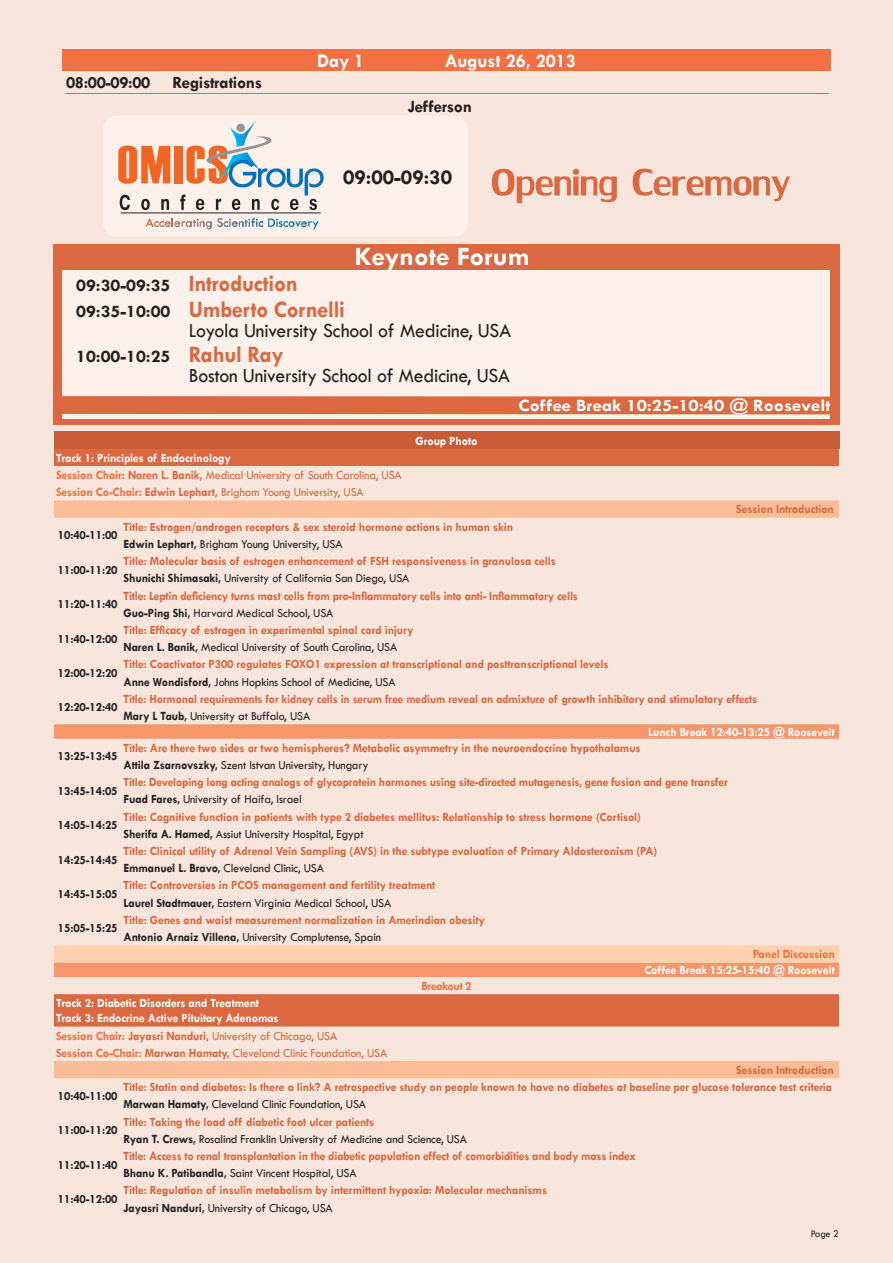
<style>
.page{position:relative;width:893px;height:1263px;background:#f8e6dc}
.page>*{position:absolute;margin:0;border:0;box-sizing:border-box;transform-origin:0 0}
.t1{font:57.15px "Lily UPC";color:#db6840}
.t2{font:700 26.7px "Tw Cen";color:#fff;scale:1.04 1}
.t3{font:700 23.7px/26px "Tw Cen";letter-spacing:-.01em;color:#db6840;scale:.95 1}
.t4{font:700 21.45px "Tw Cen";color:#231f20}
.t5{font:20.85px "Tw Cen";letter-spacing:-.01em;color:#231f20;scale:.95 1}
.t6{font:700 19.5px "Tw Cen";color:#fff}
.t7{font:700 17.85px "Tw Cen";color:#231f20;scale:1.04 1}
.t8{font:700 17.55px "Tw Cen";color:#fff;scale:1.1 1}
.t9{font:700 17.4px "Tw Cen";letter-spacing:-.02em;color:#231f20}
.t10{font:700 17.25px "Tw Cen";letter-spacing:-.02em;color:#231f20}
.t11{font:700 12.6px/17.2px "Tw Cen";letter-spacing:-.01em;color:#db6840;scale:.95 1}
.t12{font:12.6px/17.2px "Tw Cen";letter-spacing:-.01em;color:#db6840;scale:.95 1}
.t13{font:700 12.6px "Tw Cen";letter-spacing:-.01em;color:#231f20;scale:.95 1}
.t14{font:700 12.6px/15.1px "Tw Cen";letter-spacing:-.01em;color:#fff;scale:.95 1}
.t15{font:700 12.6px/17.2px "Tw Cen";letter-spacing:-.01em;color:#db6840;scale:.93 1}
.t16{font:12.6px/17.2px "Tw Cen";letter-spacing:-.01em;color:#231f20;scale:.95 1}
.t17{font:700 12.6px "Tw Cen";letter-spacing:-.01em;color:#f37042;scale:.95 1}
.t18{font:700 12.6px "Tw Cen";letter-spacing:-.03em;color:#f37042;scale:.95 1}
.t19{font:10.5px "Tw Cen";color:#231f20;scale:.95 1}
.s1{font-size:17.85px;color:#231f20}
.s2{font-size:23.7px;color:#db6840}
.s3{font-weight:700;color:#fff}
.s4{font-weight:700;color:#f37042}
.s5{font-weight:700}
.s6{color:#231f20}
.s7{font-weight:400;color:#231f20}
.s8{font-weight:700;color:#db6840}
</style>
<div class="page">
<div style="left:54px;top:432px;width:785px;height:17px;background:#c85c36"></div>
<div style="left:54px;top:449px;width:785px;height:17px;background:#db6840"></div>
<svg style="left:54px;top:500px;width:785px;height:578px"></svg>
<svg style="left:54px;top:724px;width:785px;height:253px"></svg>
<div style="left:54px;top:945px;width:785px;height:18px;background:#fdd1b0"></div>
<div style="left:103px;top:116px;width:365px;height:121px;background:#fef0ea;border-radius:14px"></div>
<svg style="left:118px;top:146px;width:52px;height:38px"></svg>
<div style="left:174px;top:146px;width:9px;height:37px;background:#f26522"></div>
<hr style="left:121px;top:213px;width:200px;height:1px;background:#231f20">
<svg style="left:120px;top:195px;width:10px;height:15px"></svg>
<svg style="left:141px;top:199px;width:9px;height:11px"></svg>
<svg style="left:161px;top:199px;width:8px;height:11px"></svg>
<svg style="left:180px;top:120px;width:144px;height:90px"></svg>
<svg style="left:145px;top:218px;width:173px;height:11px"></svg>
<hr style="left:66px;top:94px;width:762px;height:1px;background:#db6840">
<div style="left:62px;top:49px;width:768px;height:22px;background:#f37042"></div>
<div style="left:53px;top:245px;width:787px;height:180px;background:#db6840"></div>
<div style="left:63px;top:270px;width:767px;height:149px;background:#fef0ea"></div>
<div style="left:62px;top:396px;width:768px;height:18px;background:#db6840"></div>
<h3 class="t10" style="left:66px;top:73px;width:86px">08:00-09:00</h3>
<h3 class="t9" style="left:173px;top:73px;width:91px">Registrations</h3>
<h3 class="t6" style="left:317px;top:50px;width:49px">Day 1</h3>
<h3 class="t6" style="left:445px;top:50px;width:133px">August 26, 2013</h3>
<h3 class="t9" style="left:408px;top:97px;width:66px">Jefferson</h3>
<h3 class="t4" style="left:343px;top:165px;width:110px">09:00-09:30</h3>
<h1 class="t1" style="left:491px;top:156px;width:301px">Opening Ceremony</h1>
<h2 class="t2" style="left:355px;top:242px;width:170px">Keynote Forum</h2>
<h3 class="t3" style="left:76px;top:271px;width:285px"><span class="s1">09:30-09:35</span> Introduction<br><span class="s1">09:35-10:00</span> Umberto Cornelli</h3>
<h3 class="t5" style="left:189px;top:319px;width:341px">Loyola University School of Medicine, USA</h3>
<h3 class="t7" style="left:76px;top:347px;width:201px">10:00-10:25 <span class="s2">Rahul Ray</span></h3>
<h3 class="t5" style="left:189px;top:364px;width:340px">Boston University School of Medicine, USA</h3>
<h3 class="t8" style="left:518px;top:396px;width:285px">Coffee Break 10:25-10:40 @ Roosevelt</h3>
<p class="t12" style="left:56px;top:449px;width:365px"><span class="s3">Track 1: Principles of Endocrinology<br></span><span class="s4">Session Chair:</span> <span class="s5">Naren L. Banik,</span> Medical University of South Carolina, USA<br><span class="s4">Session Co-Chair:</span> <span class="s5">Edwin Lephart,</span> Brigham Young University, USA</p>
<p class="t14" style="left:416px;top:433px;width:66px">Group Photo</p>
<p class="t11" style="left:736px;top:501px;width:104px">Session Introduction</p>
<p class="t13" style="left:58px;top:528px;width:64px">10:40-11:00</p>
<p class="t11" style="left:124px;top:518px;width:411px">Title: Estrogen/androgen receptors &amp; sex steroid hormone actions in human skin<br><span class="s6">Edwin Lephart,</span> <span class="s7">Brigham Young University, USA</span></p>
<p class="t13" style="left:58px;top:563px;width:64px">11:00-11:20</p>
<p class="t11" style="left:124px;top:553px;width:457px">Title: Molecular basis of estrogen enhancement of FSH responsiveness in granulosa cells<br><span class="s6">Shunichi Shimasaki,</span> <span class="s7">University of California San Diego, USA</span></p>
<p class="t13" style="left:58px;top:597px;width:64px">11:20-11:40</p>
<p class="t11" style="left:124px;top:587px;width:480px">Title: Leptin deficiency turns mast cells from pro-Inflammatory cells into anti- Inflammatory cells<br><span class="s6">Guo-Ping Shi,</span> <span class="s7">Harvard Medical School, USA</span></p>
<p class="t13" style="left:58px;top:632px;width:64px">11:40-12:00</p>
<p class="t11" style="left:124px;top:621px;width:307px">Title: Efficacy of estrogen in experimental spinal cord injury<br><span class="s6">Naren L. Banik,</span> <span class="s7">Medical University of South Carolina, USA</span></p>
<p class="t13" style="left:58px;top:666px;width:64px">12:00-12:20</p>
<p class="t11" style="left:124px;top:656px;width:512px">Title: Coactivator P300 regulates FOXO1 expression at transcriptional and posttranscriptional levels<br><span class="s6">Anne Wondisford,</span> <span class="s7">Johns Hopkins School of Medicine, USA</span></p>
<p class="t13" style="left:58px;top:701px;width:64px">12:20-12:40</p>
<p class="t15" style="left:124px;top:690px;width:683px">Title: Hormonal requirements for kidney cells in serum free medium reveal an admixture of growth inhibitory and stimulatory effects<br><span class="s6">Mary L Taub,</span> <span class="s7">University at Buffalo, USA</span></p>
<p class="t14" style="left:648px;top:724px;width:198px">Lunch Break 12:40-13:25 @ Roosevelt</p>
<p class="t13" style="left:58px;top:750px;width:64px">13:25-13:45</p>
<p class="t11" style="left:124px;top:739px;width:546px">Title: Are there two sides or two hemispheres? Metabolic asymmetry in the neuroendocrine hypothalamus<br><span class="s6">Attila Zsarnovszky,</span> <span class="s7">Szent Istvan University, Hungary</span></p>
<p class="t13" style="left:58px;top:784px;width:64px">13:45-14:05</p>
<p class="t11" style="left:124px;top:774px;width:637px">Title: Developing long acting analogs of glycoprotein hormones using site-directed mutagenesis, gene fusion and gene transfer<br><span class="s6">Fuad Fares,</span> <span class="s7">University of Haifa, Israel</span></p>
<p class="t13" style="left:58px;top:818px;width:64px">14:05-14:25</p>
<p class="t11" style="left:124px;top:808px;width:546px">Title: Cognitive function in patients with type 2 diabetes mellitus: Relationship to stress hormone (Cortisol)<br><span class="s6">Sherifa A. Hamed,</span> <span class="s7">Assiut University Hospital, Egypt</span></p>
<p class="t13" style="left:58px;top:853px;width:64px">14:25-14:45</p>
<p class="t11" style="left:124px;top:842px;width:563px">Title: Clinical utility of Adrenal Vein Sampling (AVS) in the subtype evaluation of Primary Aldosteronism (PA)<br><span class="s6">Emmanuel L. Bravo,</span> <span class="s7">Cleveland Clinic, USA</span></p>
<p class="t13" style="left:58px;top:887px;width:64px">14:45-15:05</p>
<p class="t11" style="left:124px;top:877px;width:330px">Title: Controversies in PCOS management and fertility treatment<br><span class="s6">Laurel Stadtmauer,</span> <span class="s7">Eastern Virginia Medical School, USA</span></p>
<p class="t13" style="left:58px;top:922px;width:64px">15:05-15:25</p>
<p class="t11" style="left:124px;top:911px;width:382px">Title: Genes and waist measurement normalization in Amerindian obesity<br><span class="s6">Antonio Arnaiz Villena,</span> <span class="s7">University Complutense, Spain</span></p>
<p class="t17" style="left:753px;top:948px;width:88px">Panel Discussion</p>
<p class="t14" style="left:644px;top:963px;width:202px">Coffee Break 15:25-15:40 @ Roosevelt</p>
<p class="t18" style="left:421px;top:979px;width:54px">Breakout 2</p>
<p class="t14" style="left:56px;top:996px;width:236px">Track 2: Diabetic Disorders and Treatment<br>Track 3: Endocrine Active Pituitary Adenomas</p>
<p class="t12" style="left:56px;top:1027px;width:350px"><span class="s4">Session Chair:</span> <span class="s5">Jayasri Nanduri,</span> University of Chicago, USA<br><span class="s4">Session Co-Chair:</span> <span class="s5">Marwan Hamaty,</span> Cleveland Clinic Foundation, USA</p>
<p class="t11" style="left:736px;top:1061px;width:104px">Session Introduction</p>
<p class="t13" style="left:58px;top:1089px;width:64px">10:40-11:00</p>
<p class="t11" style="left:124px;top:1079px;width:747px">Title: Statin and diabetes: Is there a link? A retrospective study on people known to have no diabetes at baseline per glucose tolerance test criteria<br><span class="s6">Marwan Hamaty,</span> <span class="s7">Cleveland Clinic Foundation, USA</span></p>
<p class="t13" style="left:58px;top:1123px;width:64px">11:00-11:20</p>
<p class="t16" style="left:124px;top:1113px;width:363px"><span class="s8">Title: Taking the load off diabetic foot ulcer patients<br></span><span class="s5">Ryan T. Crews,</span> Rosalind Franklin University of Medicine and Science, USA</p>
<p class="t13" style="left:58px;top:1158px;width:64px">11:20-11:40</p>
<p class="t11" style="left:124px;top:1148px;width:541px">Title: Access to renal transplantation in the diabetic population effect of comorbidities and body mass index<br><span class="s6">Bhanu K. Patibandla,</span> <span class="s7">Saint Vincent Hospital, USA</span></p>
<p class="t13" style="left:58px;top:1192px;width:64px">11:40-12:00</p>
<p class="t11" style="left:124px;top:1182px;width:447px">Title: Regulation of insulin metabolism by intermittent hypoxia: Molecular mechanisms<br><span class="s6">Jayasri Nanduri,</span> <span class="s7">University of Chicago, USA</span></p>
<p class="t19" style="left:811px;top:1228px;width:31px">Page 2</p>
</div>
